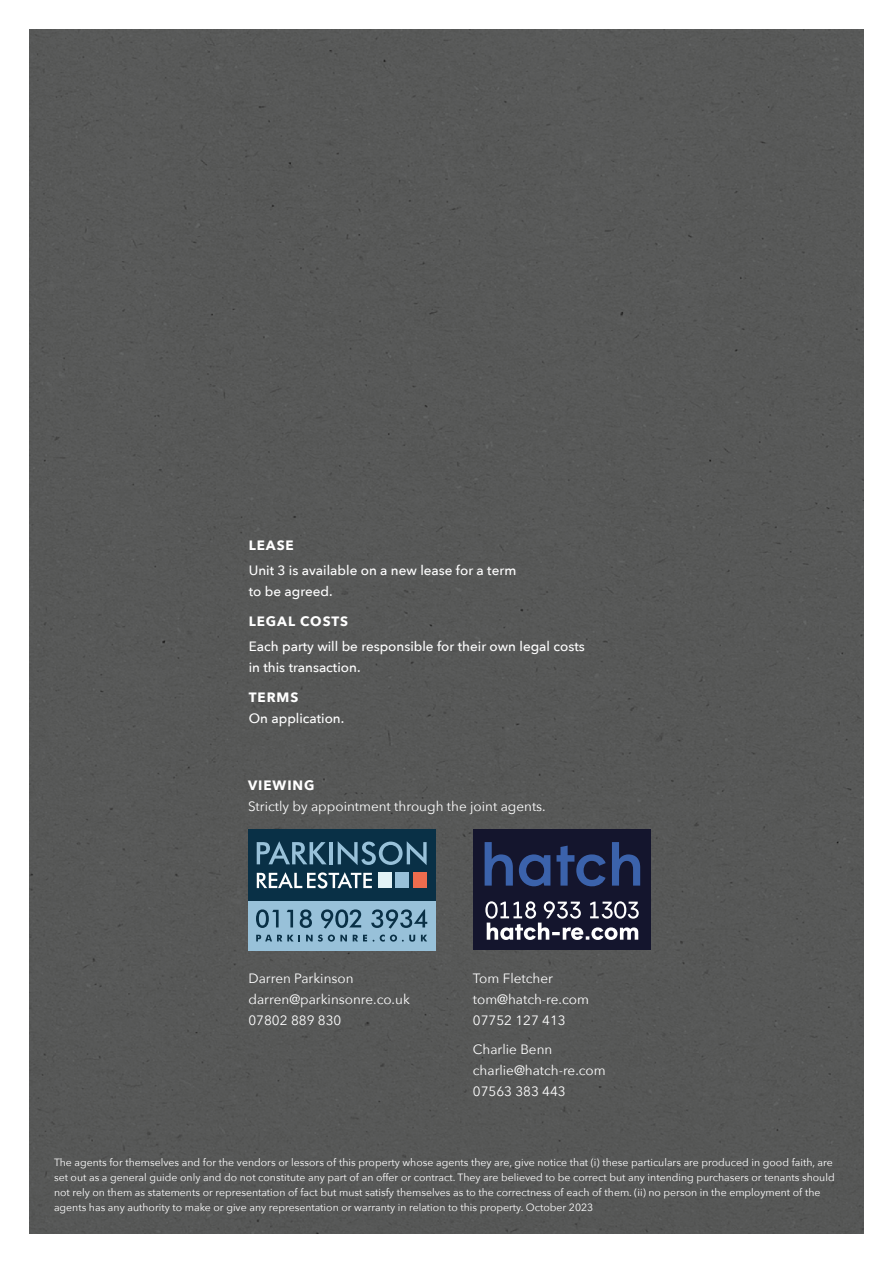
<style>
.page{position:relative;width:893px;height:1263px;background:#fff}
.page>*{position:absolute;margin:0;border:0;box-sizing:border-box;transform-origin:0 0}
.t1{font:13.5px/21px "Avenir Next";color:#fff}
.t2{font:500 13.5px/21px "Avenir Next";color:#fff}
.t3{font:700 13.5px "Avenir Next";letter-spacing:.07em;color:#fff}
.t4{font:10.5px/15px "Avenir Next";color:#fff}
</style>
<div class="page">
<div style="left:30px;top:30px;width:833px;height:1203px;background:#575857"></div>
<div style="left:248px;top:901px;width:188px;height:49px;background:#98c1d9"></div>
<div style="left:248px;top:829px;width:188px;height:72px;background:#093046"></div>
<div style="left:395px;top:873px;width:14px;height:15px;background:#98c1d9"></div>
<div style="left:378px;top:873px;width:14px;height:15px;background:#e2f2f6"></div>
<div style="left:413px;top:873px;width:13px;height:15px;background:#ed6c4e"></div>
<svg style="left:257px;top:872px;width:115px;height:16px"></svg>
<svg style="left:257px;top:841px;width:69px;height:23px"></svg>
<hr style="left:329px;top:842px;width:3px;height:22px;background:#98c1d9">
<svg style="left:338px;top:841px;width:89px;height:24px"></svg>
<svg style="left:256px;top:909px;width:23px;height:19px"></svg>
<svg style="left:287px;top:910px;width:6px;height:17px"></svg>
<svg style="left:300px;top:909px;width:12px;height:19px"></svg>
<svg style="left:321px;top:909px;width:40px;height:19px"></svg>
<svg style="left:371px;top:909px;width:56px;height:19px"></svg>
<svg style="left:256px;top:935px;width:44px;height:6px"></svg>
<svg style="left:306px;top:934px;width:41px;height:8px"></svg>
<svg style="left:353px;top:935px;width:14px;height:6px"></svg>
<svg style="left:380px;top:934px;width:35px;height:8px"></svg>
<svg style="left:421px;top:935px;width:6px;height:6px"></svg>
<div style="left:474px;top:829px;width:177px;height:121px;background:#14152d"></div>
<svg style="left:612px;top:842px;width:28px;height:44px"></svg>
<svg style="left:556px;top:846px;width:50px;height:40px"></svg>
<svg style="left:519px;top:854px;width:31px;height:32px"></svg>
<svg style="left:485px;top:842px;width:28px;height:44px"></svg>
<svg style="left:485px;top:901px;width:154px;height:39px"></svg>
<p class="t3" style="left:249px;top:534px;width:47px">LEASE</p>
<p class="t2" style="left:249px;top:560px;width:269px">Unit 3 is available on a new lease for a term to be agreed.</p>
<p class="t3" style="left:249px;top:609px;width:101px">LEGAL COSTS</p>
<p class="t2" style="left:249px;top:635px;width:338px">Each party will be responsible for their own legal costs in this transaction.</p>
<p class="t3" style="left:249px;top:685px;width:51px">TERMS</p>
<p class="t2" style="left:249px;top:707px;width:97px">On application.</p>
<p class="t3" style="left:248px;top:774px;width:68px">VIEWING</p>
<p class="t1" style="left:248px;top:795px;width:299px">Strictly by appointment through the joint agents.</p>
<p class="t1" style="left:248px;top:967px;width:163px">Darren Parkinson darren@parkinsonre.co.uk<br>07802 889 830</p>
<p class="t1" style="left:473px;top:967px;width:118px">Tom Fletcher tom@hatch-re.com<br>07752 127 413</p>
<p class="t1" style="left:473px;top:1039px;width:134px">Charlie Benn charlie@hatch-re.com<br>07563 383 443</p>
<p class="t4" style="left:54px;top:1155px;width:782px">The agents for themselves and for the vendors or lessors of this property whose agents they are, give notice that (i) these particulars are produced in good faith, are set out as a general guide only and do not constitute any part of an offer or contract. They are believed to be correct but any intending purchasers or tenants should not rely on them as statements or representation of fact but must satisfy themselves as to the correctness of each of them. (ii) no person in the employment of the agents has any authority to make or give any representation or warranty in relation to this property. October 2023</p>
</div>
